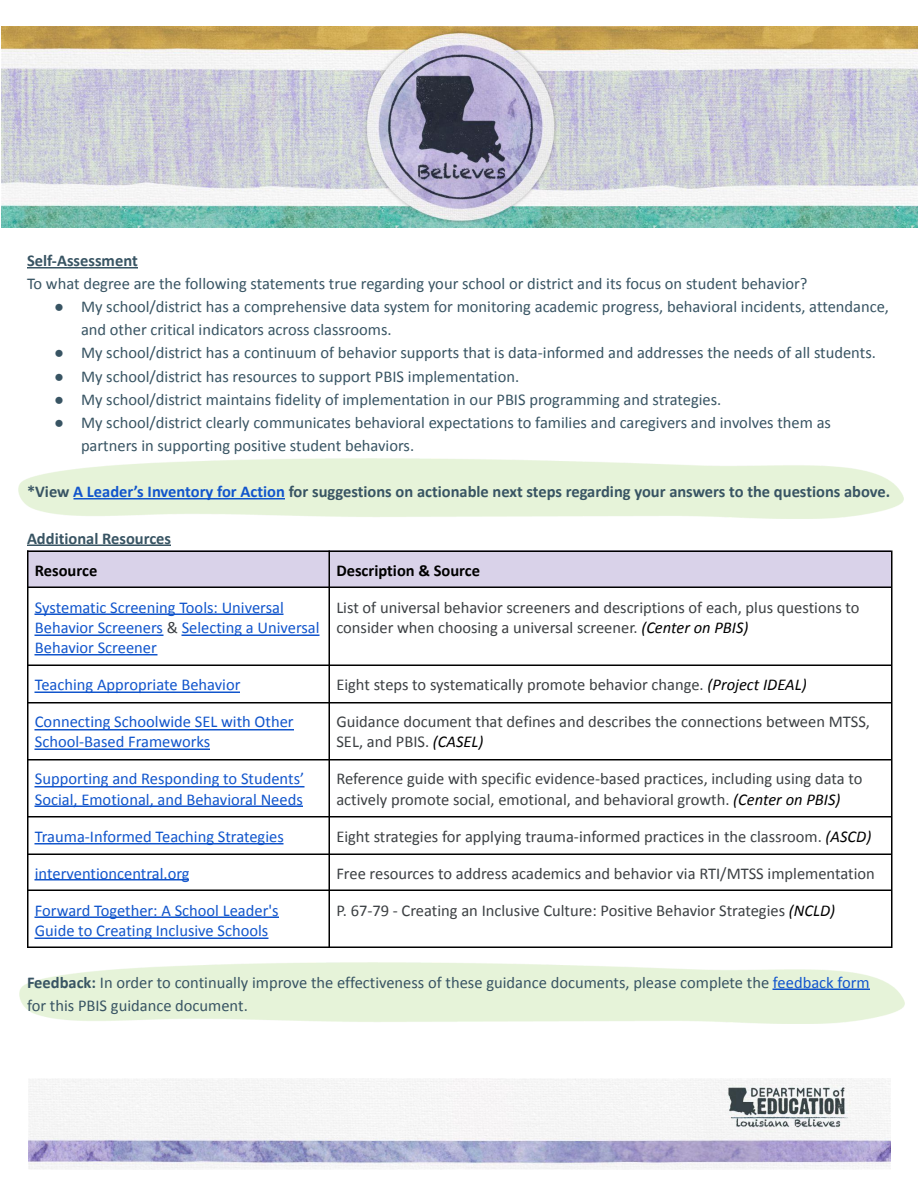
<style>
.page{position:relative;width:918px;height:1188px;background:#fff}
.page>*{position:absolute;margin:0;border:0;box-sizing:border-box;transform-origin:0 0}
.t1{font:16.5px/23.1px "Calibri";color:#385463}
.t2{font:16.5px/20.1px "Calibri";color:#3c4043}
.t3{font:16.5px/20.1px "Calibri";color:#15c}
.t4{font:700 16.5px "Calibri";color:#385463}
.t5{font:700 16.5px "Calibri";color:#000}
.s1{font-family:"Arial"}
.s2{color:#15c}
.s3{color:#3c4043}
.s4{font-style:italic;color:#000}
.s5{font-weight:700}
</style>
<div class="page">
<img style="left:1px;top:26px;width:917px;height:202px">
<div style="left:27px;top:551px;width:301px;height:37px;background:#d9d2e9"></div>
<div style="left:328px;top:551px;width:563px;height:37px;background:#d9d2e9"></div>
<hr style="left:27px;top:267px;width:111px;height:2px;background:#385463">
<hr style="left:73px;top:498px;width:212px;height:2px;background:#15c">
<hr style="left:27px;top:545px;width:144px;height:1px;background:#385463">
<hr style="left:34px;top:613px;width:250px;height:2px;background:#15c">
<hr style="left:34px;top:634px;width:130px;height:2px;background:#15c">
<hr style="left:181px;top:634px;width:139px;height:2px;background:#15c">
<hr style="left:34px;top:654px;width:124px;height:2px;background:#15c">
<hr style="left:34px;top:691px;width:206px;height:2px;background:#15c">
<hr style="left:34px;top:729px;width:260px;height:1px;background:#15c">
<hr style="left:34px;top:749px;width:176px;height:1px;background:#15c">
<hr style="left:34px;top:786px;width:271px;height:1px;background:#15c">
<hr style="left:34px;top:806px;width:269px;height:1px;background:#15c">
<hr style="left:34px;top:843px;width:250px;height:1px;background:#15c">
<hr style="left:34px;top:879px;width:155px;height:1px;background:#15c">
<hr style="left:34px;top:916px;width:245px;height:2px;background:#15c">
<hr style="left:34px;top:937px;width:235px;height:2px;background:#15c">
<hr style="left:773px;top:988px;width:97px;height:2px;background:#15c">
<hr style="left:27px;top:550px;width:2px;height:398px;background:#000">
<hr style="left:328px;top:550px;width:2px;height:398px;background:#000">
<hr style="left:891px;top:550px;width:2px;height:398px;background:#000">
<hr style="left:27px;top:550px;width:864px;height:2px;background:#000">
<hr style="left:27px;top:587px;width:864px;height:1px;background:#000">
<hr style="left:27px;top:664px;width:864px;height:2px;background:#000">
<hr style="left:27px;top:702px;width:864px;height:1px;background:#000">
<hr style="left:27px;top:759px;width:864px;height:2px;background:#000">
<hr style="left:27px;top:816px;width:864px;height:2px;background:#000">
<hr style="left:27px;top:853px;width:864px;height:2px;background:#000">
<hr style="left:27px;top:889px;width:864px;height:2px;background:#000">
<hr style="left:27px;top:946px;width:864px;height:2px;background:#000">
<img style="left:28px;top:1078px;width:863px;height:92px">
<p class="t4" style="left:27px;top:253px;width:112px">Self-Assessment</p>
<p class="t1" style="left:27px;top:273px;width:782px">To what degree are the following statements true regarding your school or district and its focus on student behavior?</p>
<p class="t1" style="left:81px;top:296px;width:810px;text-indent:-27px"><span class="s1">●</span> My school/district has a comprehensive data system for monitoring academic progress, behavioral incidents, attendance, and other critical indicators across classrooms.</p>
<p class="t1" style="left:54px;top:343px;width:823px"><span class="s1">●</span> My school/district has a continuum of behavior supports that is data-informed and addresses the needs of all students.</p>
<p class="t1" style="left:54px;top:366px;width:467px"><span class="s1">●</span> My school/district has resources to support PBIS implementation.</p>
<p class="t1" style="left:54px;top:389px;width:669px"><span class="s1">●</span> My school/district maintains fidelity of implementation in our PBIS programming and strategies.</p>
<p class="t1" style="left:81px;top:412px;width:752px;text-indent:-27px"><span class="s1">●</span> My school/district clearly communicates behavioral expectations to families and caregivers and involves them as partners in supporting positive student behaviors.</p>
<p class="t4" style="left:27px;top:485px;width:865px">*View <span class="s2">A Leader’s Inventory for Action</span> for suggestions on actionable next steps regarding your answers to the questions above.</p>
<p class="t4" style="left:27px;top:531px;width:146px">Additional Resources</p>
<p class="t5" style="left:35px;top:564px;width:64px">Resource</p>
<p class="t5" style="left:336px;top:564px;width:145px">Description &amp; Source</p>
<p class="t3" style="left:35px;top:599px;width:286px">Systematic Screening Tools: Universal<br>Behavior Screeners <span class="s3">&amp;</span> Selecting a Universal<br>Behavior Screener</p>
<p class="t2" style="left:336px;top:599px;width:525px">List of universal behavior screeners and descriptions of each, plus questions to consider when choosing a universal screener. <span class="s4">(Center on PBIS)</span></p>
<p class="t3" style="left:35px;top:676px;width:207px">Teaching Appropriate Behavior</p>
<p class="t2" style="left:336px;top:676px;width:472px">Eight steps to systematically promote behavior change. <span class="s4">(Project IDEAL)</span></p>
<p class="t3" style="left:35px;top:713px;width:260px">Connecting Schoolwide SEL with Other<br>School-Based Frameworks</p>
<p class="t2" style="left:336px;top:713px;width:535px">Guidance document that defines and describes the connections between MTSS,<br>SEL, and PBIS. <span class="s4">(CASEL)</span></p>
<p class="t3" style="left:35px;top:770px;width:271px">Supporting and Responding to Students’<br>Social, Emotional, and Behavioral Needs</p>
<p class="t2" style="left:336px;top:770px;width:528px">Reference guide with specific evidence-based practices, including using data to actively promote social, emotional, and behavioral growth. <span class="s4">(Center on PBIS)</span></p>
<p class="t3" style="left:35px;top:827px;width:250px">Trauma-Informed Teaching Strategies</p>
<p class="t2" style="left:336px;top:827px;width:537px">Eight strategies for applying trauma-informed practices in the classroom. <span class="s4">(ASCD)</span></p>
<p class="t3" style="left:35px;top:864px;width:156px">interventioncentral.org</p>
<p class="t2" style="left:336px;top:864px;width:540px">Free resources to address academics and behavior via RTI/MTSS implementation</p>
<p class="t3" style="left:35px;top:901px;width:245px">Forward Together: A School Leader's<br>Guide to Creating Inclusive Schools</p>
<p class="t2" style="left:336px;top:901px;width:500px">P. 67-79 - Creating an Inclusive Culture: Positive Behavior Strategies <span class="s4">(NCLD)</span></p>
<p class="t1" style="left:27px;top:972px;width:844px"><span class="s5">Feedback:</span> In order to continually improve the effectiveness of these guidance documents, please complete the <span class="s2">feedback form </span>for this PBIS guidance document.</p>
</div>
